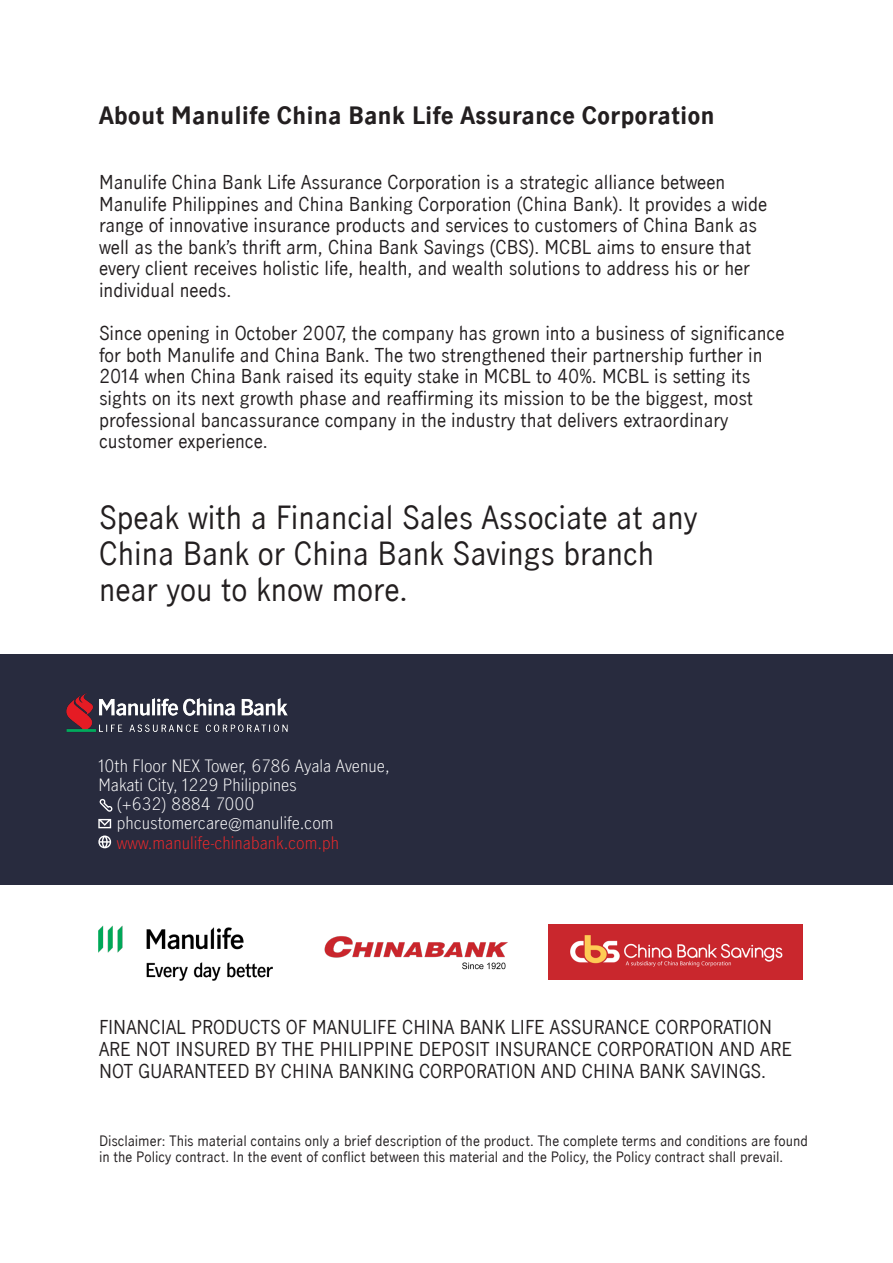
<style>
.page{position:relative;width:893px;height:1263px;background:#fff}
.page>*{position:absolute;margin:0;border:0;box-sizing:border-box;transform-origin:0 0}
.t1{font:30px/36px "Manulife JH Sans";color:#231f20}
.t2{font:700 22.5px "Manulife JH Sans";color:#231f20}
.t3{font:18px/21.6px "Manulife JH Sans";color:#231f20}
.t4{font:300 15.9px "Manulife JH Sans";color:#fff}
.t5{font:300 15.9px "Manulife JH Sans";color:#ee292b}
.t6{font:13.5px/16.2px "Manulife JH Sans";color:#231f20}
</style>
<div class="page">
<div style="left:0;top:654px;width:893px;height:230px;background:#282b3e"></div>
<svg style="left:100px;top:799px;width:12px;height:13px"></svg>
<svg style="left:98px;top:835px;width:14px;height:13px"></svg>
<svg style="left:98px;top:819px;width:13px;height:9px"></svg>
<img style="left:66px;top:693px;width:222px;height:39px">
<img style="left:98px;top:925px;width:174px;height:55px">
<img style="left:324px;top:936px;width:184px;height:34px">
<img style="left:549px;top:924px;width:253px;height:56px">
<p class="t2" style="left:99px;top:99px;width:617px">About Manulife China Bank Life Assurance Corporation</p>
<p class="t3" style="left:99px;top:170px;width:670px">Manulife China Bank Life Assurance Corporation is a strategic alliance between Manulife Philippines and China Banking Corporation (China Bank). It provides a wide range of innovative insurance products and services to customers of China Bank as well as the bank’s thrift arm, China Bank Savings (CBS). MCBL aims to ensure that every client receives holistic life, health, and wealth solutions to address his or her individual needs.</p>
<p class="t3" style="left:99px;top:322px;width:687px">Since opening in October 2007, the company has grown into a business of significance for both Manulife and China Bank. The two strengthened their partnership further in 2014 when China Bank raised its equity stake in MCBL to 40%. MCBL is setting its sights on its next growth phase and reaffirming its mission to be the biggest, most professional bancassurance company in the industry that delivers extraordinary customer experience.</p>
<p class="t1" style="left:99px;top:498px;width:600px">Speak with a Financial Sales Associate at any<br>China Bank or China Bank Savings branch near you to know more.</p>
<p class="t4" style="left:98px;top:754px;width:293px">10th Floor NEX Tower, 6786 Ayala Avenue,</p>
<p class="t4" style="left:98px;top:773px;width:200px">Makati City, 1229 Philippines</p>
<p class="t4" style="left:117px;top:793px;width:139px">(+632) 8884 7000</p>
<p class="t4" style="left:117px;top:812px;width:218px">phcustomercare@manulife.com</p>
<p class="t5" style="left:117px;top:831px;width:224px">www.manulife-chinabank.com.ph</p>
<p class="t3" style="left:99px;top:1016px;width:694px">FINANCIAL PRODUCTS OF MANULIFE CHINA BANK LIFE ASSURANCE CORPORATION<br>ARE NOT INSURED BY THE PHILIPPINE DEPOSIT INSURANCE CORPORATION AND ARE<br>NOT GUARANTEED BY CHINA BANKING CORPORATION AND CHINA BANK SAVINGS.</p>
<p class="t6" style="left:99px;top:1132px;width:710px">Disclaimer: This material contains only a brief description of the product. The complete terms and conditions are found in the Policy contract. In the event of conflict between this material and the Policy, the Policy contract shall prevail.</p>
</div>
